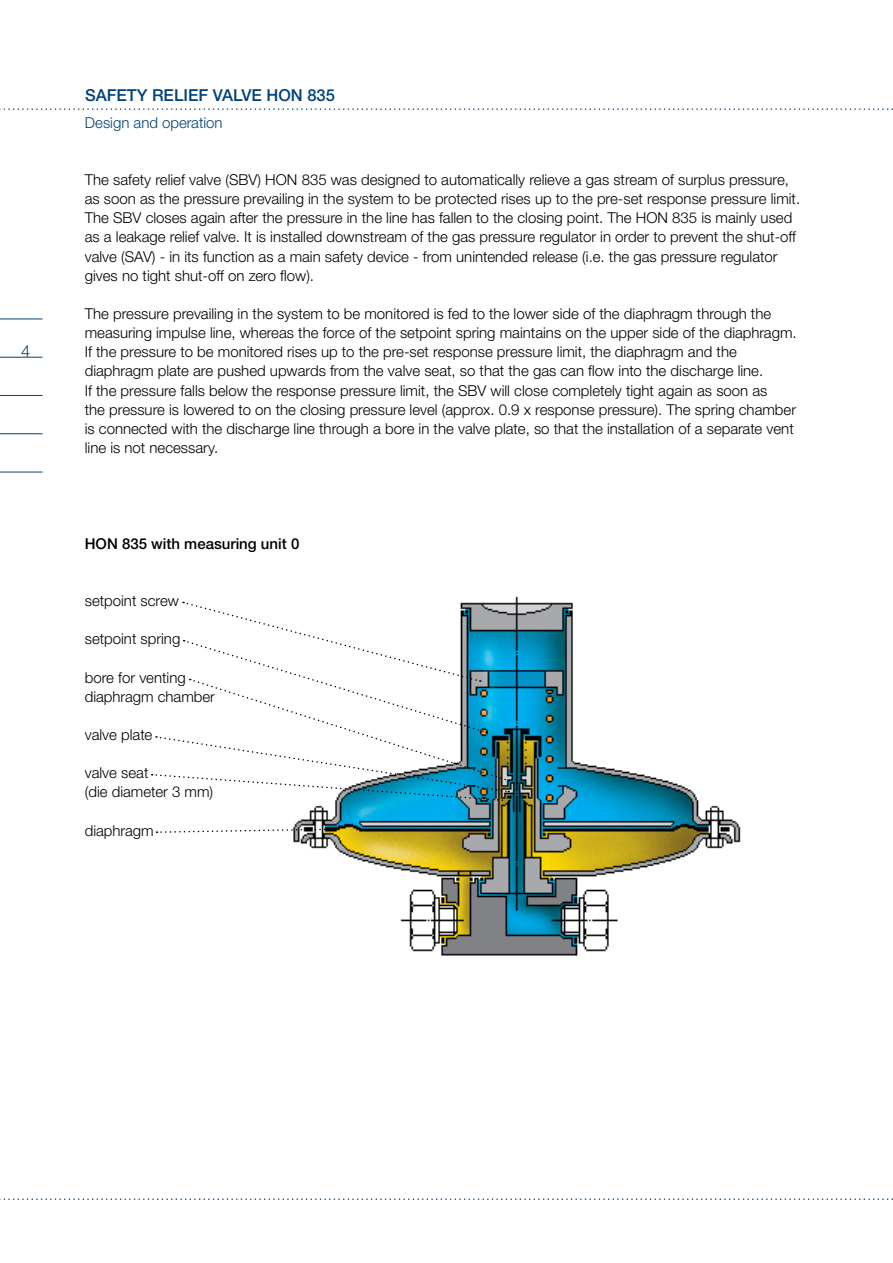
<style>
.page{position:relative;width:893px;height:1263px;background:#fff}
.page>*{position:absolute;margin:0;border:0;box-sizing:border-box;transform-origin:0 0}
.t1{font:500 16.5px "Helvetica Neue LTW1 G";color:#00427a}
.t2{font:300 16.5px "Helvetica Neue LTW1 G";color:#00427a}
.t3{font:300 15px/19.2px "Helvetica Neue LTW1 G";color:#000}
.t4{font:500 15px "Helvetica Neue LTW1 G";color:#000}
.t5{font:300 15px "Helvetica Neue LTW1 G";color:#00427a}
</style>
<div class="page">
<hr style="left:0;top:319px;width:43px;height:1px;background:#00427a">
<hr style="left:0;top:357px;width:43px;height:1px;background:#00427a">
<hr style="left:0;top:395px;width:43px;height:1px;background:#00427a">
<hr style="left:0;top:433px;width:43px;height:1px;background:#00427a">
<hr style="left:0;top:472px;width:43px;height:1px;background:#00427a">
<svg style="left:0;top:108px;width:893px;height:2px"></svg>
<svg style="left:0;top:1198px;width:893px;height:2px"></svg>
<img style="left:293px;top:596px;width:448px;height:360px">
<svg style="left:152px;top:602px;width:366px;height:200px"></svg>
<svg style="left:156px;top:828px;width:183px;height:6px"></svg>
<p class="t2" style="left:21px;top:341px;width:11px">4</p>
<p class="t1" style="left:85px;top:85px;width:251px">safety relief valve HON 835</p>
<p class="t5" style="left:85px;top:113px;width:139px">Design and operation</p>
<p class="t3" style="left:85px;top:170px;width:717px">The safety relief valve (SBV) HON 835 was designed to automatically relieve a gas stream of surplus pressure, as soon as the pressure prevailing in the system to be protected rises up to the pre-set response pressure limit.<br>The SBV closes again after the pressure in the line has fallen to the closing point. The HON 835 is mainly used as a leakage relief valve. It is installed downstream of the gas pressure regulator in order to prevent the shut-off valve (SAV) - in its function as a main safety device - from unintended release (i.e. the gas pressure regulator gives no tight shut-off on zero flow).</p>
<p class="t3" style="left:85px;top:304px;width:713px">The pressure prevailing in the system to be monitored is fed to the lower side of the diaphragm through the measuring impulse line, whereas the force of the setpoint spring maintains on the upper side of the diaphragm.<br>If the pressure to be monitored rises up to the pre-set response pressure limit, the diaphragm and the diaphragm plate are pushed upwards from the valve seat, so that the gas can flow into the discharge line.<br>If the pressure falls below the response pressure limit, the SBV will close completely tight again as soon as<br>the pressure is lowered to on the closing pressure level (approx. 0.9 x response pressure). The spring chamber is connected with the discharge line through a bore in the valve plate, so that the installation of a separate vent line is not necessary.</p>
<p class="t4" style="left:85px;top:534px;width:12px">HON</p>
<p class="t4" style="left:122px;top:534px;width:179px">835 with measuring unit 0</p>
<p class="t3" style="left:85px;top:591px;width:96px">setpoint screw</p>
<p class="t3" style="left:85px;top:629px;width:97px">setpoint spring</p>
<p class="t3" style="left:85px;top:668px;width:132px">bore for venting diaphragm chamber</p>
<p class="t3" style="left:85px;top:725px;width:69px">valve plate</p>
<p class="t3" style="left:85px;top:763px;width:130px">valve seat<br>(die diameter 3 mm)</p>
<p class="t3" style="left:85px;top:821px;width:70px">diaphragm</p>
</div>
